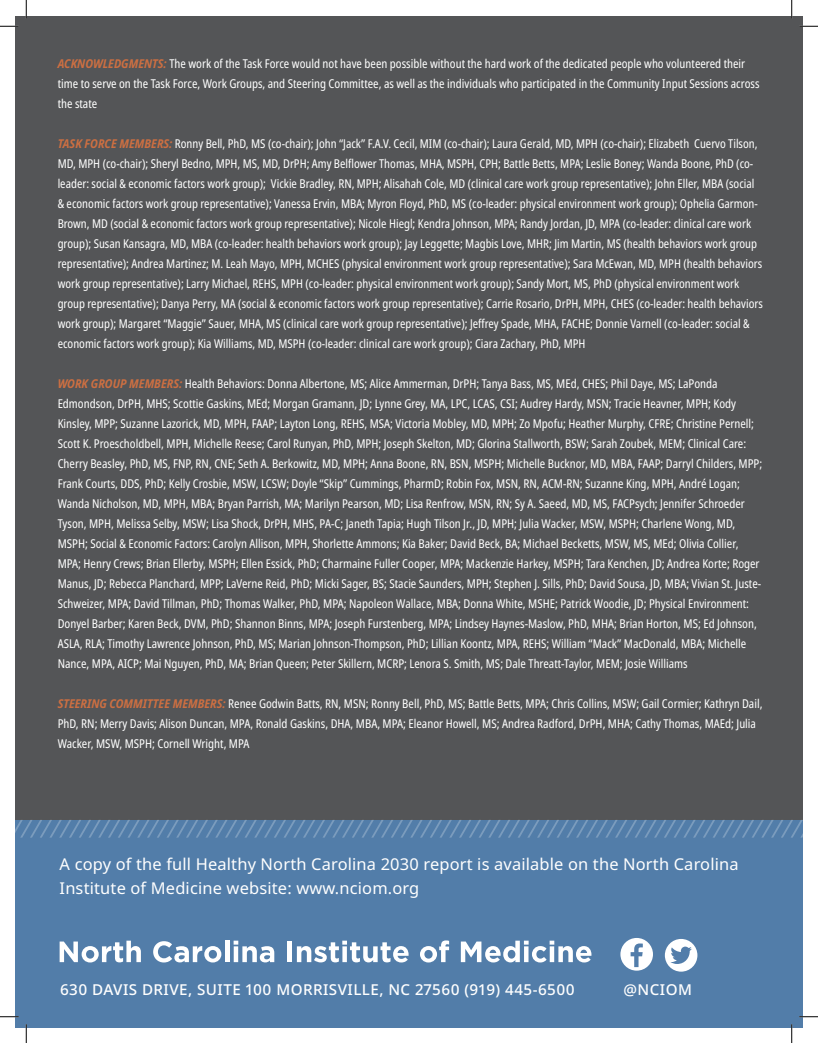
<style>
.page{position:relative;width:818px;height:1043px;background:#fff}
.page>*{position:absolute;margin:0;border:0;box-sizing:border-box;transform-origin:0 0}
.t1{font:16.25px/23.8px "Noto Sans";letter-spacing:.01em;color:#fff}
.t2{font:500 15px "Noto Sans";letter-spacing:.03em;color:#fff}
.t3{font:condensed 12.25px/20px "Noto Sans";color:#fff}
.t4{font:condensed 12.25px/20px "Noto Sans";color:#fff;scale:.96 1}
.s1{font-weight:700;font-style:italic;font-stretch:semi-condensed;color:#cc6f42}
</style>
<div class="page">
<div style="left:15px;top:819px;width:787px;height:209px;background:#527da9"></div>
<div style="left:15px;top:17px;width:787px;height:802px;background:#545557"></div>
<svg style="left:15px;top:819px;width:787px;height:18px"></svg>
<svg style="left:60px;top:940px;width:81px;height:22px"></svg>
<svg style="left:153px;top:941px;width:68px;height:21px"></svg>
<hr style="left:225px;top:940px;width:4px;height:22px;background:#fff">
<svg style="left:233px;top:940px;width:41px;height:22px"></svg>
<hr style="left:288px;top:941px;width:4px;height:21px;background:#fff">
<svg style="left:297px;top:940px;width:111px;height:22px"></svg>
<svg style="left:420px;top:940px;width:29px;height:22px"></svg>
<svg style="left:461px;top:940px;width:130px;height:22px"></svg>
<div style="left:620px;top:938px;width:33px;height:32px;background:#fff;border-radius:50%"></div>
<svg style="left:630px;top:943px;width:12px;height:24px"></svg>
<div style="left:664px;top:938px;width:33px;height:33px;background:#fff;border-radius:50%"></div>
<svg style="left:670px;top:946px;width:21px;height:18px"></svg>
<svg style="left:0;top:26px;width:18px;height:1px"></svg>
<svg style="left:800px;top:26px;width:18px;height:1px"></svg>
<svg style="left:0;top:1016px;width:19px;height:1px"></svg>
<svg style="left:799px;top:1016px;width:19px;height:1px"></svg>
<svg style="left:26px;top:0;width:1px;height:18px"></svg>
<svg style="left:26px;top:1024px;width:1px;height:18px"></svg>
<svg style="left:791px;top:0;width:1px;height:19px"></svg>
<svg style="left:791px;top:1024px;width:1px;height:18px"></svg>
<p class="t3" style="left:58px;top:54px;width:703px"><span class="s1">ACKNOWLEDGMENTS:</span> The work of the Task Force would not have been possible without the hard work of the dedicated people who volunteered their time to serve on the Task Force, Work Groups, and Steering Committee, as well as the individuals who participated in the Community Input Sessions across the state</p>
<p class="t4" style="left:58px;top:134px;width:736px"><span class="s1">TASK FORCE MEMBERS:</span> Ronny Bell, PhD, MS (co-chair); John “Jack” F.A.V. Cecil, MIM (co-chair); Laura Gerald, MD, MPH (co-chair); Elizabeth Cuervo Tilson, MD, MPH (co-chair); Sheryl Bedno, MPH, MS, MD, DrPH; Amy Belflower Thomas, MHA, MSPH, CPH; Battle Betts, MPA; Leslie Boney; Wanda Boone, PhD (co&shy;leader: social &amp; economic factors work group); Vickie Bradley, RN, MPH; Alisahah Cole, MD (clinical care work group representative); John Eller, MBA (social &amp; economic factors work group representative); Vanessa Ervin, MBA; Myron Floyd, PhD, MS (co-leader: physical environment work group); Ophelia Garmon-Brown, MD (social &amp; economic factors work group representative); Nicole Hiegl; Kendra Johnson, MPA; Randy Jordan, JD, MPA (co-leader: clinical care work group); Susan Kansagra, MD, MBA (co-leader: health behaviors work group); Jay Leggette; Magbis Love, MHR; Jim Martin, MS (health behaviors work group representative); Andrea Martinez; M. Leah Mayo, MPH, MCHES (physical environment work group representative); Sara McEwan, MD, MPH (health behaviors work group representative); Larry Michael, REHS, MPH (co-leader: physical environment work group); Sandy Mort, MS, PhD (physical environment work group representative); Danya Perry, MA (social &amp; economic factors work group representative); Carrie Rosario, DrPH, MPH, CHES (co-leader: health behaviors work group); Margaret “Maggie” Sauer, MHA, MS (clinical care work group representative); Jeffrey Spade, MHA, FACHE; Donnie Varnell (co-leader: social &amp; economic factors work group); Kia Williams, MD, MSPH (co-leader: clinical care work group); Ciara Zachary, PhD, MPH</p>
<p class="t3" style="left:58px;top:374px;width:706px"><span class="s1">WORK GROUP MEMBERS:</span> Health Behaviors: Donna Albertone, MS; Alice Ammerman, DrPH; Tanya Bass, MS, MEd, CHES; Phil Daye, MS; LaPonda Edmondson, DrPH, MHS; Scottie Gaskins, MEd; Morgan Gramann, JD; Lynne Grey, MA, LPC, LCAS, CSI; Audrey Hardy, MSN; Tracie Heavner, MPH; Kody Kinsley, MPP; Suzanne Lazorick, MD, MPH, FAAP; Layton Long, REHS, MSA; Victoria Mobley, MD, MPH; Zo Mpofu; Heather Murphy, CFRE; Christine Pernell; Scott K. Proescholdbell, MPH, Michelle Reese; Carol Runyan, PhD, MPH; Joseph Skelton, MD; Glorina Stallworth, BSW; Sarah Zoubek, MEM; Clinical Care:<br>Cherry Beasley, PhD, MS, FNP, RN, CNE; Seth A. Berkowitz, MD, MPH; Anna Boone, RN, BSN, MSPH; Michelle Bucknor, MD, MBA, FAAP; Darryl Childers, MPP; Frank Courts, DDS, PhD; Kelly Crosbie, MSW, LCSW; Doyle “Skip” Cummings, PharmD; Robin Fox, MSN, RN, ACM-RN; Suzanne King, MPH, André Logan; Wanda Nicholson, MD, MPH, MBA; Bryan Parrish, MA; Marilyn Pearson, MD; Lisa Renfrow, MSN, RN; Sy A. Saeed, MD, MS, FACPsych; Jennifer Schroeder Tyson, MPH, Melissa Selby, MSW; Lisa Shock, DrPH, MHS, PA-C; Janeth Tapia; Hugh Tilson Jr., JD, MPH; Julia Wacker, MSW, MSPH; Charlene Wong, MD, MSPH; Social &amp; Economic Factors: Carolyn Allison, MPH, Shorlette Ammons; Kia Baker; David Beck, BA; Michael Becketts, MSW, MS, MEd; Olivia Collier, MPA; Henry Crews; Brian Ellerby, MSPH; Ellen Essick, PhD; Charmaine Fuller Cooper, MPA; Mackenzie Harkey, MSPH; Tara Kenchen, JD; Andrea Korte; Roger Manus, JD; Rebecca Planchard, MPP; LaVerne Reid, PhD; Micki Sager, BS; Stacie Saunders, MPH; Stephen J. Sills, PhD; David Sousa, JD, MBA; Vivian St. Juste-Schweizer, MPA; David Tillman, PhD; Thomas Walker, PhD, MPA; Napoleon Wallace, MBA; Donna White, MSHE; Patrick Woodie, JD; Physical Environment:<br>Donyel Barber; Karen Beck, DVM, PhD; Shannon Binns, MPA; Joseph Furstenberg, MPA; Lindsey Haynes-Maslow, PhD, MHA; Brian Horton, MS; Ed Johnson, ASLA, RLA; Timothy Lawrence Johnson, PhD, MS; Marian Johnson-Thompson, PhD; Lillian Koontz, MPA, REHS; William “Mack” MacDonald, MBA; Michelle Nance, MPA, AICP; Mai Nguyen, PhD, MA; Brian Queen; Peter Skillern, MCRP; Lenora S. Smith, MS; Dale Threatt-Taylor, MEM; Josie Williams</p>
<p class="t3" style="left:58px;top:694px;width:706px"><span class="s1">STEERING COMMITTEE MEMBERS:</span> Renee Godwin Batts, RN, MSN; Ronny Bell, PhD, MS; Battle Betts, MPA; Chris Collins, MSW; Gail Cormier; Kathryn Dail,<br>PhD, RN; Merry Davis; Alison Duncan, MPA, Ronald Gaskins, DHA, MBA, MPA; Eleanor Howell, MS; Andrea Radford, DrPH, MHA; Cathy Thomas, MAEd; Julia<br>Wacker, MSW, MSPH; Cornell Wright, MPA</p>
<p class="t1" style="left:60px;top:852px;width:680px">A copy of the full Healthy North Carolina 2030 report is available on the North Carolina<br>Institute of Medicine website: www.nciom.org</p>
<p class="t2" style="left:60px;top:978px;width:516px">630 DAVIS DRIVE, SUITE 100 MORRISVILLE, NC 27560 (919) 445-6500</p>
<p class="t2" style="left:623px;top:978px;width:70px">@NCIOM</p>
</div>
